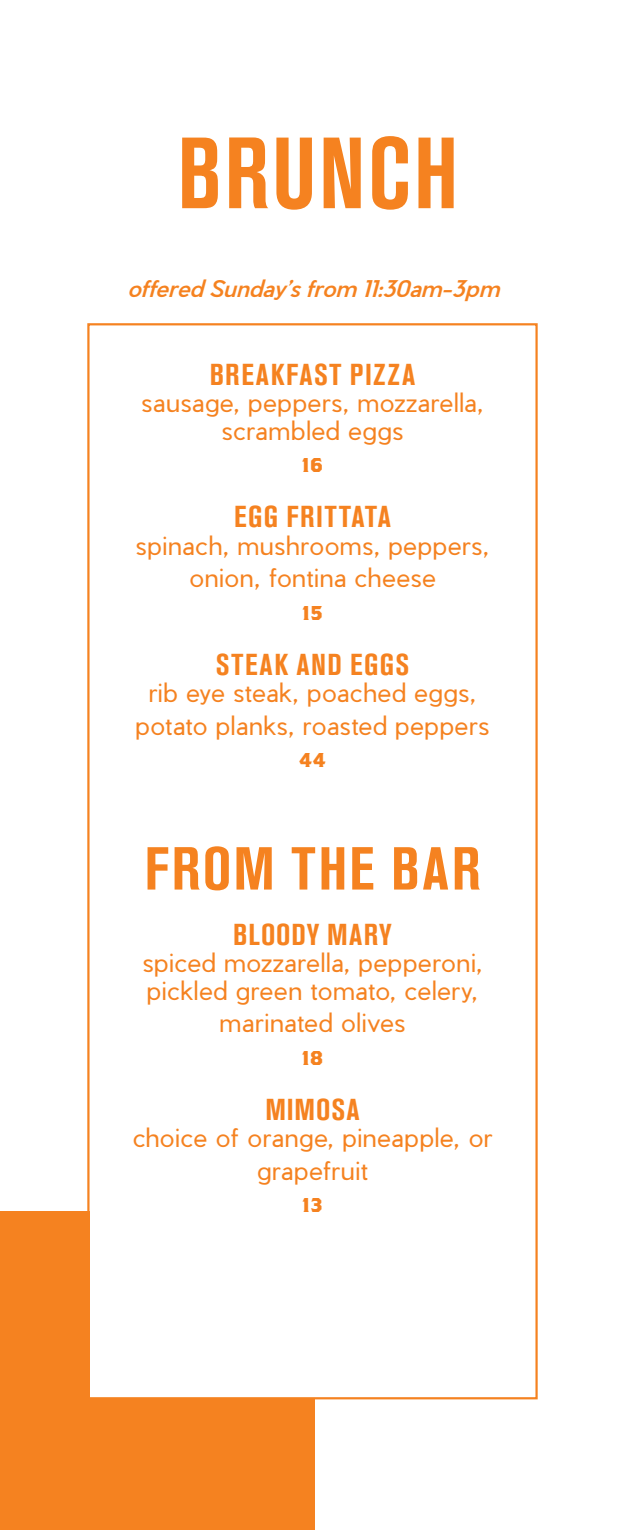
<style>
.page{position:relative;width:630px;height:1530px;background:#fff}
.page>*{position:absolute;margin:0;border:0;box-sizing:border-box;transform-origin:0 0}
.Paragraph_Style_1{font:700 condensed 100px "Akzidenz Grotesk BE";letter-spacing:.03em;color:#f58220;scale:.93 1}
.t1{font:700 condensed 60px "Akzidenz Grotesk BE";letter-spacing:.045em;color:#f58220}
.t2{font:700 condensed 30px "Akzidenz Grotesk BE";letter-spacing:.045em;color:#f58220}
.t3{font:300 25px/32.5px "Pier Sans";letter-spacing:.02em;color:#f58220;text-align:center}
.Paragraph_Style_1-2{font:italic 500 22.5px "Pier Sans";letter-spacing:.005em;color:#f58220}
.t4{font:700 20px "Brothers";color:#f58220}
</style>
<div class="page">
<div style="left:0;top:1399px;width:315px;height:131px;background:#f58220"></div>
<div style="left:0;top:1211px;width:90px;height:319px;background:#f58220"></div>
<p class="Paragraph_Style_1" style="left:178px;top:116px;width:303px">BRUNCH</p>
<p class="Paragraph_Style_1-2" style="left:127px;top:274px;width:373px">offered Sunday’s from 11:30am-3pm</p>
<p class="t2" style="left:210px;top:357px;width:207px">BREAKFAST PIZZA</p>
<p class="t3" style="left:141px;top:389px;width:344px;line-height:27.5px">sausage, peppers, mozzarella, scrambled eggs</p>
<p class="t4" style="left:302px;top:453px;width:23px">16</p>
<p class="t2" style="left:234px;top:499px;width:158px">EGG FRITTATA</p>
<p class="t3" style="left:136px;top:529px;width:355px">spinach, mushrooms, peppers, onion, fontina cheese</p>
<p class="t4" style="left:302px;top:600px;width:22px">15</p>
<p class="t2" style="left:216px;top:647px;width:195px">STEAK AND EGGS</p>
<p class="t3" style="left:136px;top:676px;width:355px">rib eye steak, poached eggs, potato planks, roasted peppers</p>
<p class="t4" style="left:299px;top:748px;width:28px">44</p>
<h2 class="t1" style="left:145px;top:834px;width:337px">FROM THE BAR</h2>
<p class="t2" style="left:233px;top:917px;width:160px">BLOODY MARY</p>
<p class="t3" style="left:142px;top:949px;width:342px;line-height:27.5px;text-align:left">spiced mozzarella, pepperoni, pickled green tomato, celery,</p>
<p class="t3" style="left:220px;top:1006px;width:187px">marinated olives</p>
<p class="t4" style="left:302px;top:1045px;width:23px">18</p>
<p class="t2" style="left:265px;top:1092px;width:96px">MIMOSA</p>
<p class="t3" style="left:132px;top:1121px;width:362px">choice of orange, pineapple, or grapefruit</p>
<p class="t4" style="left:302px;top:1193px;width:22px">13</p>
</div>
